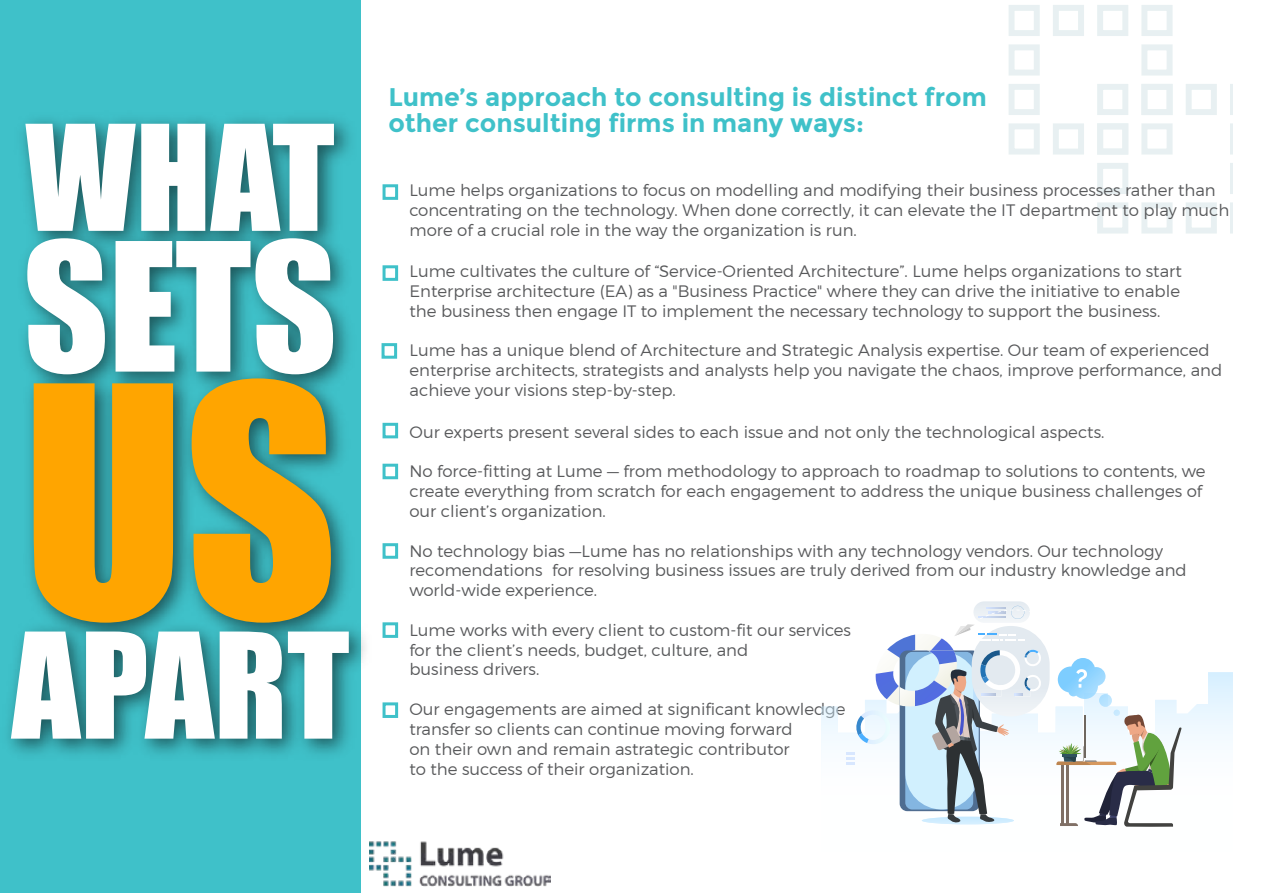
<style>
.page{position:relative;width:1263px;height:893px;background:#fff}
.page>*{position:absolute;margin:0;border:0;box-sizing:border-box;transform-origin:0 0}
.t1{font:165.15px "Impact";color:#fff}
.t2{font:135.45px "Impact";color:#fff}
.t3{font:700 25.5px/25.5px "Montserrat";color:#3fc1c9}
.t4{font:300 16.5px/19.8px "Montserrat";color:#58595b}
</style>
<div class="page">
<div style="left:0;top:0;width:360px;height:893px;background:#3fc1c9"></div>
<svg style="left:1230px;top:84px;width:3px;height:31px"></svg>
<svg style="left:1230px;top:123px;width:3px;height:32px"></svg>
<svg style="left:1230px;top:163px;width:3px;height:31px"></svg>
<svg style="left:1230px;top:202px;width:3px;height:32px"></svg>
<img style="left:370px;top:841px;width:180px;height:46px">
<img style="left:8px;top:93px;width:357px;height:720px">
<div style="left:382px;top:184px;width:16px;height:16px;border:3px solid #3fc1c9"></div>
<div style="left:382px;top:265px;width:16px;height:16px;border:3px solid #3fc1c9"></div>
<div style="left:381px;top:343px;width:16px;height:16px;border:3px solid #3fc1c9"></div>
<div style="left:382px;top:423px;width:16px;height:15px;border:3px solid #3fc1c9"></div>
<div style="left:382px;top:464px;width:16px;height:15px;border:3px solid #3fc1c9"></div>
<div style="left:382px;top:543px;width:16px;height:16px;border:3px solid #3fc1c9"></div>
<div style="left:382px;top:622px;width:16px;height:16px;border:3px solid #3fc1c9"></div>
<div style="left:382px;top:702px;width:16px;height:16px;border:3px solid #3fc1c9"></div>
<svg style="left:821px;top:672px;width:412px;height:76px"></svg>
<div style="left:973px;top:601px;width:57px;height:22px;background:#e5ebf1;border-radius:11px"></div>
<svg style="left:846px;top:606px;width:336px;height:221px"></svg>
<h2 class="t2" style="left:25px;top:73px;width:311px">WHAT</h2>
<h1 class="t1" style="left:23px;top:179px;width:315px">SETS</h1>
<h2 class="t2" style="left:12px;top:580px;width:339px"><sup>US</sup>APART</h2>
<h3 class="t3" style="left:388px;top:84px;width:600px">Lume’s approach to consulting is distinct from other consulting firms in many ways:</h3>
<p class="t4" style="left:409px;top:180px;width:821px">Lume helps organizations to focus on modelling and modifying their business processes rather than concentrating on the technology. When done correctly, it can elevate the IT department to play much more of a crucial role in the way the organization is run.</p>
<p class="t4" style="left:409px;top:261px;width:774px;text-align:justify">Lume cultivates the culture of “Service-Oriented Architecture”. Lume helps organizations to start Enterprise architecture (EA) as a "Business Practice" where they can drive the initiative to enable the business then engage IT to implement the necessary technology to support the business.</p>
<p class="t4" style="left:409px;top:340px;width:814px">Lume has a unique blend of Architecture and Strategic Analysis expertise. Our team of experienced enterprise architects, strategists and analysts help you navigate the chaos, improve performance, and achieve your visions step-by-step.</p>
<p class="t4" style="left:410px;top:422px;width:696px">Our experts present several sides to each issue and not only the technological aspects.</p>
<p class="t4" style="left:409px;top:461px;width:798px">No force-fitting at Lume — from methodology to approach to roadmap to solutions to contents, we create everything from scratch for each engagement to address the unique business challenges of our client’s organization.</p>
<p class="t4" style="left:409px;top:541px;width:779px">No technology bias —Lume has no relationships with any technology vendors. Our technology recomendations for resolving business issues are truly derived from our industry knowledge and world-wide experience.</p>
<p class="t4" style="left:409px;top:620px;width:443px">Lume works with every client to custom-fit our services for the client’s needs, budget, culture, and<br>business drivers.</p>
<p class="t4" style="left:409px;top:699px;width:437px">Our engagements are aimed at significant knowledge transfer so clients can continue moving forward<br>on their own and remain astrategic contributor<br>to the success of their organization.</p>
</div>
